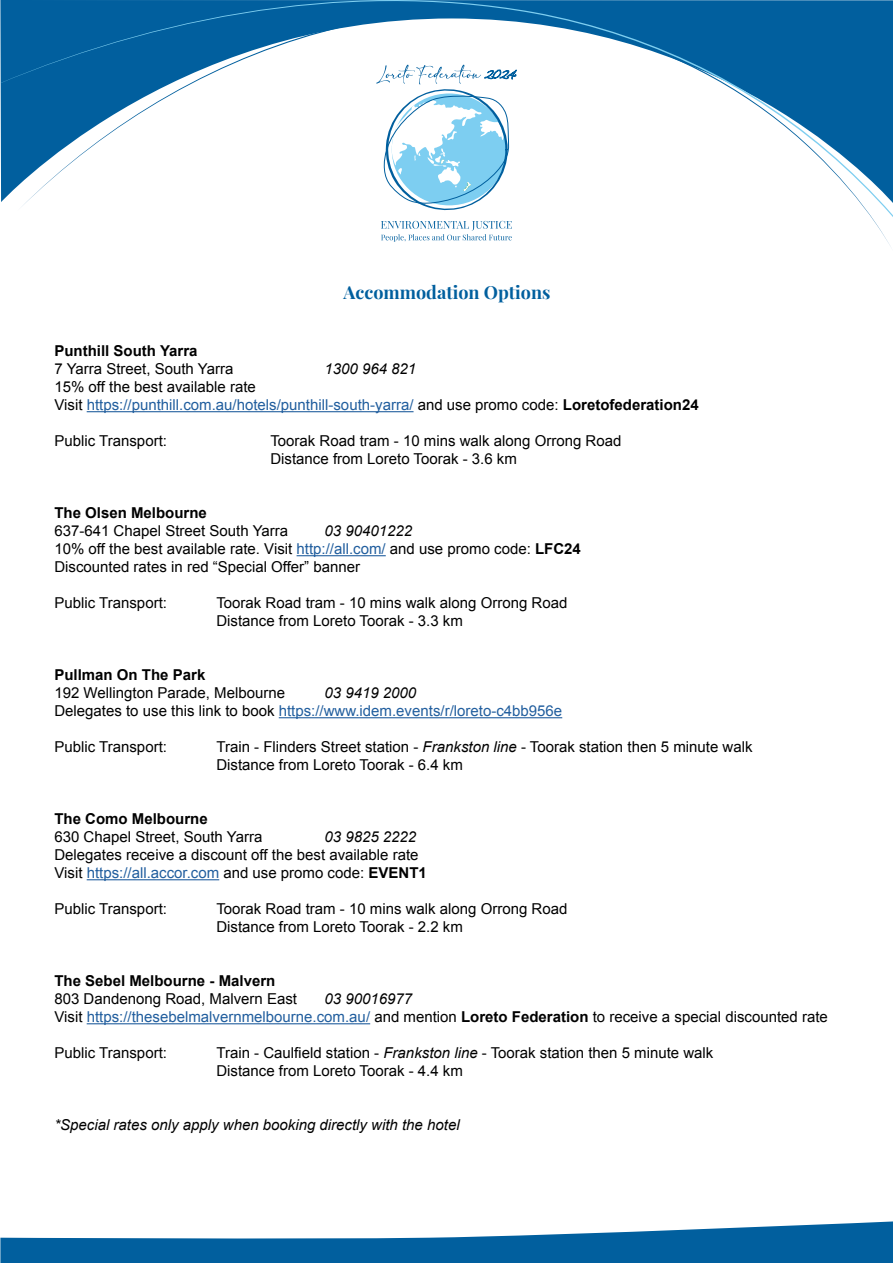
<style>
.page{position:relative;width:893px;height:1263px;background:#fff}
.page>*{position:absolute;margin:0;border:0;box-sizing:border-box;transform-origin:0 0}
.t1{font:700 18px "Playfair Display";color:#015f9e}
.t2{font:15px/18px "Arial";color:#000}
.t3{font:15px/18px "Arial";color:#215e9e}
.t4{font:700 15px "Arial";color:#000}
.t5{font:italic 15px "Arial";color:#000}
.s1{color:#000}
.s2{font-weight:700;color:#000}
.s3{font-style:italic}
.s4{color:#215e9e}
.s5{font-weight:700}
.s6{font-style:italic;color:#000}
</style>
<div class="page">
<svg style="left:0;top:1221px;width:893px;height:42px"></svg>
<svg style="left:0;top:0;width:563px;height:719px"></svg>
<svg style="left:18px;top:0;width:875px;height:252px"></svg>
<hr style="left:87px;top:411px;width:327px;height:1px;background:#215e9e">
<hr style="left:297px;top:555px;width:89px;height:1px;background:#215e9e">
<hr style="left:279px;top:717px;width:283px;height:1px;background:#215e9e">
<hr style="left:87px;top:879px;width:132px;height:1px;background:#215e9e">
<hr style="left:87px;top:1023px;width:283px;height:1px;background:#215e9e">
<svg style="left:376px;top:65px;width:141px;height:146px"></svg>
<svg style="left:381px;top:221px;width:131px;height:21px"></svg>
<p class="t1" style="left:343px;top:278px;width:208px">Accommodation Options</p>
<p class="t4" style="left:54px;top:341px;width:145px">Punthill South Yarra</p>
<p class="t2" style="left:54px;top:360px;width:180px">7 Yarra Street, South Yarra</p>
<p class="t5" style="left:324px;top:359px;width:93px">1300 964 821</p>
<p class="t3" style="left:54px;top:378px;width:646px"><span class="s1">15% off the best available rate<br>Visit</span> https://punthill.com.au/hotels/punthill-south-yarra/ <span class="s1">and use promo code:</span> <span class="s2">Loretofederation24</span></p>
<p class="t2" style="left:54px;top:432px;width:114px">Public Transport:</p>
<p class="t2" style="left:270px;top:432px;width:352px">Toorak Road tram - 10 mins walk along Orrong Road<br>Distance from Loreto Toorak - 3.6 km</p>
<p class="t4" style="left:54px;top:503px;width:154px">The Olsen Melbourne</p>
<p class="t2" style="left:54px;top:522px;width:235px">637-641 Chapel Street South Yarra</p>
<p class="t2" style="left:54px;top:522px;width:528px;text-indent:270px"><span class="s3">03 90401222<br></span>10% off the best available rate. Visit <span class="s4">http://all.com/</span> and use promo code: <span class="s5">LFC24<br></span>Discounted rates in red “Special Offer” banner</p>
<p class="t2" style="left:54px;top:594px;width:114px">Public Transport:</p>
<p class="t2" style="left:216px;top:594px;width:352px">Toorak Road tram - 10 mins walk along Orrong Road<br>Distance from Loreto Toorak - 3.3 km</p>
<p class="t4" style="left:54px;top:665px;width:152px">Pullman On The Park</p>
<p class="t2" style="left:54px;top:684px;width:232px">192 Wellington Parade, Melbourne</p>
<p class="t3" style="left:54px;top:684px;width:509px;text-indent:270px"><span class="s6">03 9419 2000<br></span><span class="s1">Delegates to use this link to book</span> https://www.idem.events/r/loreto-c4bb956e</p>
<p class="t2" style="left:54px;top:738px;width:114px">Public Transport:</p>
<p class="t2" style="left:216px;top:738px;width:538px">Train - Flinders Street station - <span class="s3">Frankston line</span> - Toorak station then 5 minute walk<br>Distance from Loreto Toorak - 6.4 km</p>
<p class="t4" style="left:54px;top:809px;width:155px">The Como Melbourne</p>
<p class="t2" style="left:54px;top:828px;width:209px">630 Chapel Street, South Yarra</p>
<p class="t5" style="left:324px;top:827px;width:93px">03 9825 2222</p>
<p class="t2" style="left:54px;top:846px;width:374px">Delegates receive a discount off the best available rate<br>Visit <span class="s4">https://all.accor.com</span> and use promo code: <span class="s5">EVENT1</span></p>
<p class="t2" style="left:54px;top:900px;width:114px">Public Transport:</p>
<p class="t2" style="left:216px;top:900px;width:352px">Toorak Road tram - 10 mins walk along Orrong Road<br>Distance from Loreto Toorak - 2.2 km</p>
<p class="t4" style="left:54px;top:971px;width:222px">The Sebel Melbourne - Malvern</p>
<p class="t2" style="left:54px;top:990px;width:244px">803 Dandenong Road, Malvern East</p>
<p class="t2" style="left:54px;top:990px;width:775px;text-indent:270px"><span class="s3">03 90016977<br></span>Visit <span class="s4">https://thesebelmalvernmelbourne.com.au/</span> and mention <span class="s5">Loreto Federation</span> to receive a special discounted rate</p>
<p class="t2" style="left:54px;top:1044px;width:114px">Public Transport:</p>
<p class="t2" style="left:216px;top:1044px;width:498px">Train - Caulfield station - <span class="s3">Frankston line</span> - Toorak station then 5 minute walk<br>Distance from Loreto Toorak - 4.4 km</p>
<p class="t5" style="left:54px;top:1115px;width:407px">*Special rates only apply when booking directly with the hotel</p>
</div>
